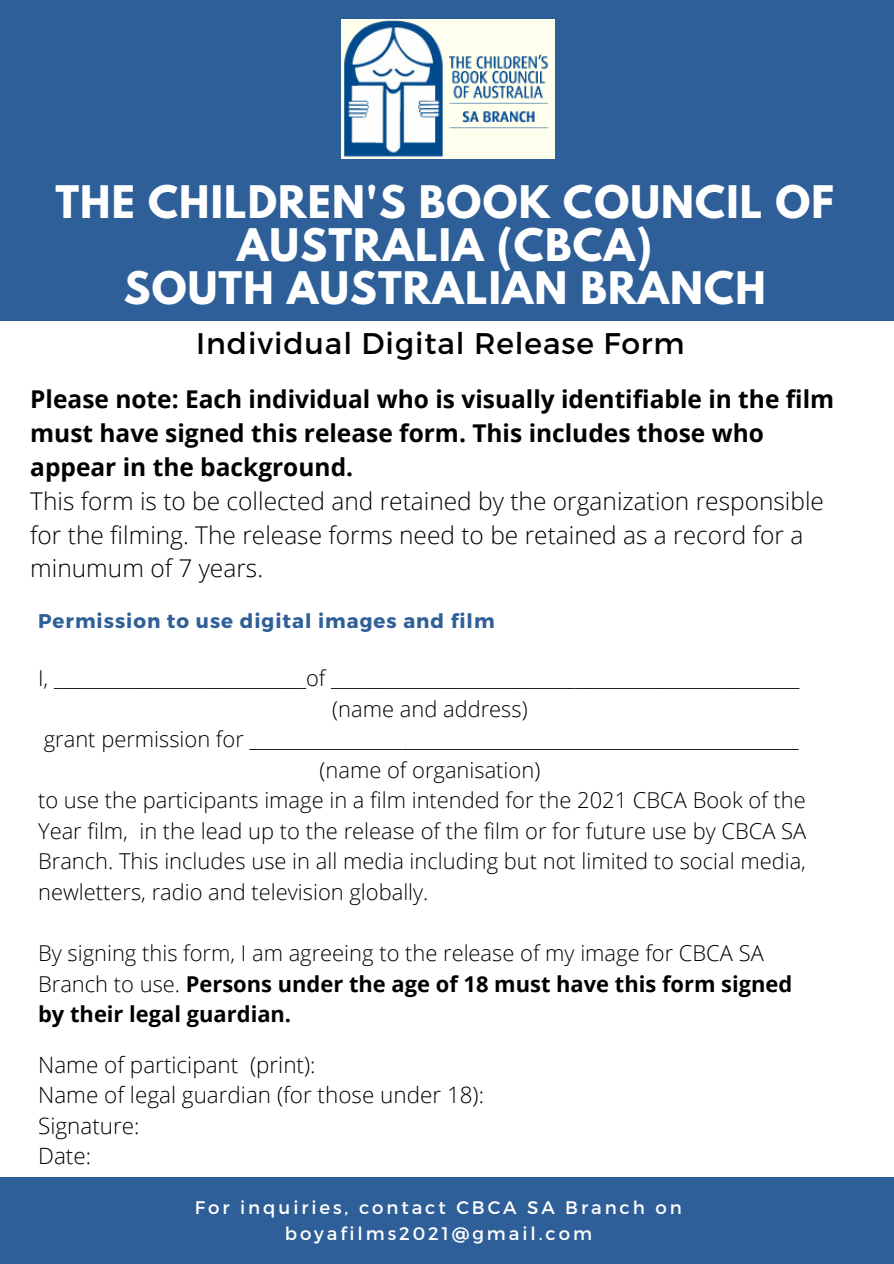
<style>
.page{position:relative;width:894px;height:1264px;background:#fff}
.page>*{position:absolute;margin:0;border:0;box-sizing:border-box;transform-origin:0 0}
.t1{font:700 39.75px/42.8px "League Spartan";letter-spacing:.03em;color:#fff;text-align:center}
.t2{font:29.85px "Montserrat";letter-spacing:.03em;color:#000}
.t3{font:300 24.45px/33.8px "Open Sans";color:#000}
.t4{font:700 24.45px/33.8px "Open Sans";color:#000}
.t5{font:300 22.5px "Open Sans";color:#000}
.t6{font:300 21.9px/30.6px "Open Sans";color:#000}
.t7{font:700 19.8px "Montserrat";letter-spacing:.05em;color:#2f5f98}
.t8{font:18.15px/26px "Montserrat";letter-spacing:.16em;color:#fff;text-align:center}
.s1{font-weight:700}
</style>
<div class="page">
<div style="left:0;top:1177px;width:893px;height:86px;background:#2f5f98"></div>
<div style="left:1px;top:0;width:892px;height:321px;background:#2f5f98"></div>
<img style="left:341px;top:19px;width:213px;height:140px">
<p class="t1" style="left:55px;top:186px;width:780px">THE CHILDREN'S BOOK COUNCIL OF<br>AUSTRALIA (CBCA)</p>
<p class="t1" style="left:124px;top:271px;width:643px">SOUTH AUSTRALIAN BRANCH</p>
<p class="t2" style="left:196px;top:324px;width:490px">Individual Digital Release Form</p>
<p class="t4" style="left:30px;top:382px;width:805px">Please note: Each individual who is visually identifiable in the film must have signed this release form. This includes those who appear in the background.</p>
<p class="t3" style="left:30px;top:483px;width:795px">This form is to be collected and retained by the organization responsible for the filming. The release forms need to be retained as a record for a minumum of 7 years.</p>
<p class="t7" style="left:38px;top:608px;width:458px">Permission to use digital images and film</p>
<p class="t6" style="left:332px;top:662px;width:468px;text-indent:-294px">I, ____________________________of ____________________________________________________ (name and address)</p>
<p class="t6" style="left:44px;top:723px;width:756px">grant permission for _____________________________________________________________</p>
<p class="t6" style="left:319px;top:754px;width:222px">(name of organisation)</p>
<p class="t6" style="left:38px;top:784px;width:769px;text-align:justify">to use the participants image in a film intended for the 2021 CBCA Book of the Year film, in the lead up to the release of the film or for future use by CBCA SA Branch. This includes use in all media including but not limited to social media, newletters, radio and television globally.</p>
<p class="t6" style="left:38px;top:937px;width:755px">By signing this form, I am agreeing to the release of my image for CBCA SA<br>Branch to use. <span class="s1">Persons under the age of 18 must have this form signed by their legal guardian.</span></p>
<p class="t5" style="left:38px;top:1048px;width:279px">Name of participant (print):</p>
<p class="t5" style="left:38px;top:1079px;width:447px">Name of legal guardian (for those under 18):</p>
<p class="t5" style="left:38px;top:1109px;width:103px">Signature:</p>
<p class="t5" style="left:38px;top:1140px;width:54px">Date:</p>
<p class="t8" style="left:195px;top:1193px;width:488px">For inquiries, contact CBCA SA Branch on boyafilms2021@gmail.com</p>
</div>
